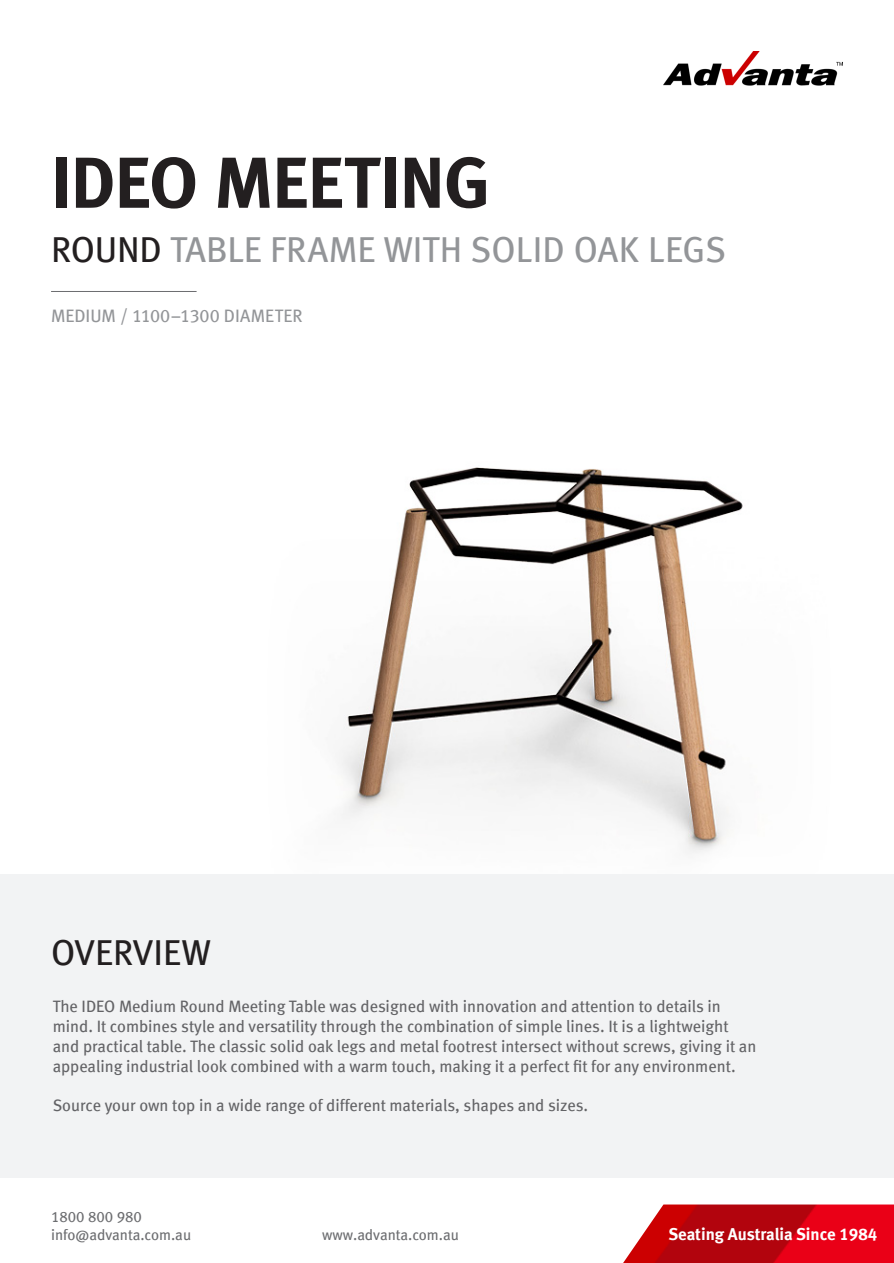
<style>
.page{position:relative;width:894px;height:1263px;background:#fff}
.page>*{position:absolute;margin:0;border:0;box-sizing:border-box;transform-origin:0 0}
.t1{font:700 72px "Meta";letter-spacing:-.01em;color:#231f20}
.t2{font:36px "Meta Book LF";letter-spacing:.005em;color:#939598}
.t3{font:36px "Meta Book LF";letter-spacing:-.005em;color:#231f20}
.t4{font:18px "Meta Book LF";color:#939598}
.t5{font:16.8px "Meta Bold LF";color:#fff}
.Justified_Style{font:16.5px/19.8px "Meta Book LF";color:#636366}
.t6{font:15px/18px "Meta Book LF";color:#6c6d70}
.s1{color:#231f20}
</style>
<div class="page">
<img style="left:663px;top:52px;width:179px;height:33px">
<img style="left:623px;top:1204px;width:270px;height:59px">
<img style="left:338px;top:467px;width:405px;height:387px">
<div style="left:0;top:874px;width:893px;height:304px;background:#f2f3f4"></div>
<hr style="left:51px;top:291px;width:145px;height:1px;background:#6c6d70">
<p class="t1" style="left:51px;top:140px;width:440px">IDEO MEETING</p>
<p class="t2" style="left:51px;top:228px;width:676px"><span class="s1">ROUND</span> TABLE FRAME WITH SOLID OAK LEGS</p>
<p class="t4" style="left:51px;top:305px;width:253px">MEDIUM / 1100–1300 DIAMETER</p>
<p class="t3" style="left:51px;top:931px;width:161px">OVERVIEW</p>
<p class="Justified_Style" style="left:53px;top:996px;width:705px">The IDEO Medium Round Meeting Table was designed with innovation and attention to details in mind. It combines style and versatility through the combination of simple lines. It is a lightweight and practical table. The classic solid oak legs and metal footrest intersect without screws, giving it an appealing industrial look combined with a warm touch, making it a perfect fit for any environment.</p>
<p class="Justified_Style" style="left:53px;top:1095px;width:537px">Source your own top in a wide range of different materials, shapes and sizes.</p>
<p class="t6" style="left:51px;top:1207px;width:141px">1800 800 980 info@advanta.com.au</p>
<p class="t6" style="left:322px;top:1225px;width:138px">www.advanta.com.au</p>
<p class="t5" style="left:668px;top:1224px;width:210px">Seating Australia Since 1984</p>
</div>
